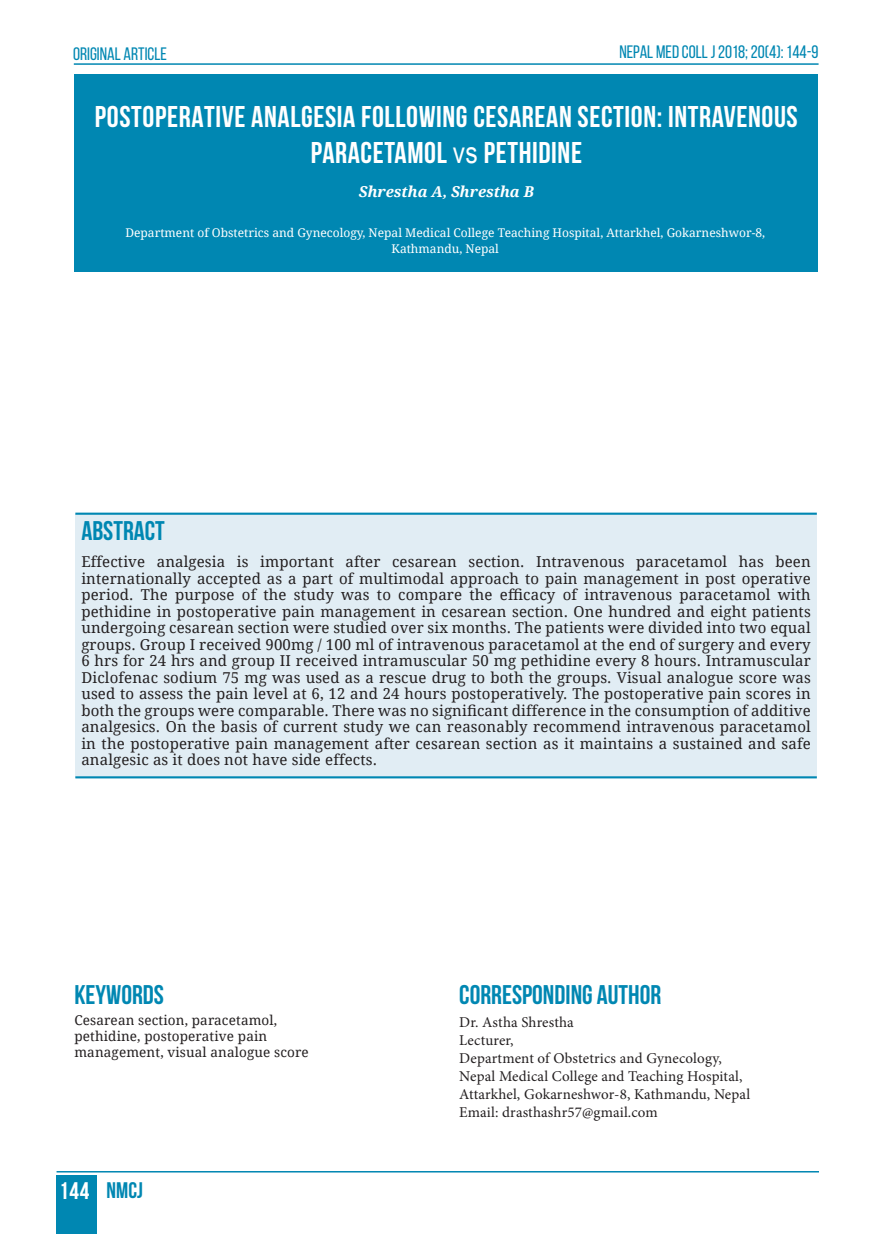
<style>
.page{position:relative;width:893px;height:1234px;background:#fff}
.page>*{position:absolute;margin:0;border:0;box-sizing:border-box;transform-origin:0 0}
.t1{font:700 30px/36px "Bebas Neue";letter-spacing:.02em;color:#fff;text-align:center}
.t2{font:700 27px "Bebas Neue";color:#0087b2}
.t3{font:700 22.5px "Bebas Neue";color:#0087b2}
.t4{font:18px "Bebas Neue";color:#0087b2}
.t5{font:700 16.5px "Bebas Neue";letter-spacing:.04em;color:#0087b2}
.t6{font:15px/16.5px "Droid Serif";letter-spacing:.01em;color:#231f20;text-align:justify}
.t7{font:15px/18px "Minion Pro";letter-spacing:.01em;color:#231f20}
.t8{font:italic 700 15px "Droid Serif";color:#fff}
.t9{font:13.5px/16.2px "Droid Serif";letter-spacing:.01em;color:#231f20}
.t10{font:12px/16.5px "Droid Serif";color:#fff;text-align:center}
.s1{font-family:"Arial Narrow";font-weight:400}
.s2{font-size:24px;color:#fff}
</style>
<div class="page">
<hr style="left:74px;top:63px;width:745px;height:2px;background:#0087b2">
<div style="left:57px;top:1174px;width:40px;height:59px;background:#0087b2"></div>
<hr style="left:57px;top:1170px;width:762px;height:2px;background:#0087b2">
<div style="left:74px;top:74px;width:744px;height:198px;background:#0087b2"></div>
<div style="left:75px;top:513px;width:742px;height:264px;background:#e1edf4"></div>
<hr style="left:75px;top:512px;width:742px;height:2px;background:#0087b2">
<hr style="left:75px;top:776px;width:742px;height:2px;background:#0087b2">
<p class="t4" style="left:73px;top:44px;width:95px">ORIGINAL ARTICLE</p>
<p class="t4" style="left:619px;top:42px;width:201px">NEPAL MED COLL J 2018; 20(4): 144-9</p>
<p class="t5" style="left:73px;top:44px;width:189px">NEPAL MEDICAL COLLEGE JOURNAL</p>
<h1 class="t1" style="left:95px;top:98px;width:704px">POSTOPERATIVE ANALGESIA FOLLOWING CESAREAN SECTION: INTRAVENOUS<br>PARACETAMOL <span class="s1">vs</span> PETHIDINE</h1>
<p class="t8" style="left:359px;top:181px;width:176px">Shrestha A, Shrestha B</p>
<p class="t10" style="left:125px;top:224px;width:641px">Department of Obstetrics and Gynecology, Nepal Medical College Teaching Hospital, Attarkhel, Gokarneshwor-8,<br>Kathmandu, Nepal</p>
<h2 class="t2" style="left:81px;top:515px;width:85px">ABSTRACT</h2>
<p class="t6" style="left:81px;top:553px;width:731px">Effective analgesia is important after cesarean section. Intravenous paracetamol has been internationally accepted as a part of multimodal approach to pain management in post operative period. The purpose of the study was to compare the efficacy of intravenous paracetamol with pethidine in postoperative pain management in cesarean section. One hundred and eight patients undergoing cesarean section were studied over six months. The patients were divided into two equal groups. Group I received 900mg / 100 ml of intravenous paracetamol at the end of surgery and every 6 hrs for 24 hrs and group II received intramuscular 50 mg pethidine every 8 hours. Intramuscular Diclofenac sodium 75 mg was used as a rescue drug to both the groups. Visual analogue score was used to assess the pain level at 6, 12 and 24 hours postoperatively. The postoperative pain scores in both the groups were comparable. There was no significant difference in the consumption of additive analgesics. On the basis of current study we can reasonably recommend intravenous paracetamol in the postoperative pain management after cesarean section as it maintains a sustained and safe analgesic as it does not have side effects.</p>
<h2 class="t2" style="left:74px;top:979px;width:91px">KEYWORDS</h2>
<p class="t9" style="left:74px;top:1011px;width:236px">Cesarean section, paracetamol, pethidine, postoperative pain management, visual analogue score</p>
<h3 class="t3" style="left:59px;top:1177px;width:85px"><span class="s2">144</span> NMCJ</h3>
<h2 class="t2" style="left:459px;top:979px;width:204px">CORRESPONDING AUTHOR</h2>
<p class="t7" style="left:459px;top:1012px;width:292px">Dr. Astha Shrestha<br>Lecturer,<br>Department of Obstetrics and Gynecology, Nepal Medical College and Teaching Hospital, Attarkhel, Gokarneshwor-8, Kathmandu, Nepal Email: drasthashr57@gmail.com</p>
</div>
